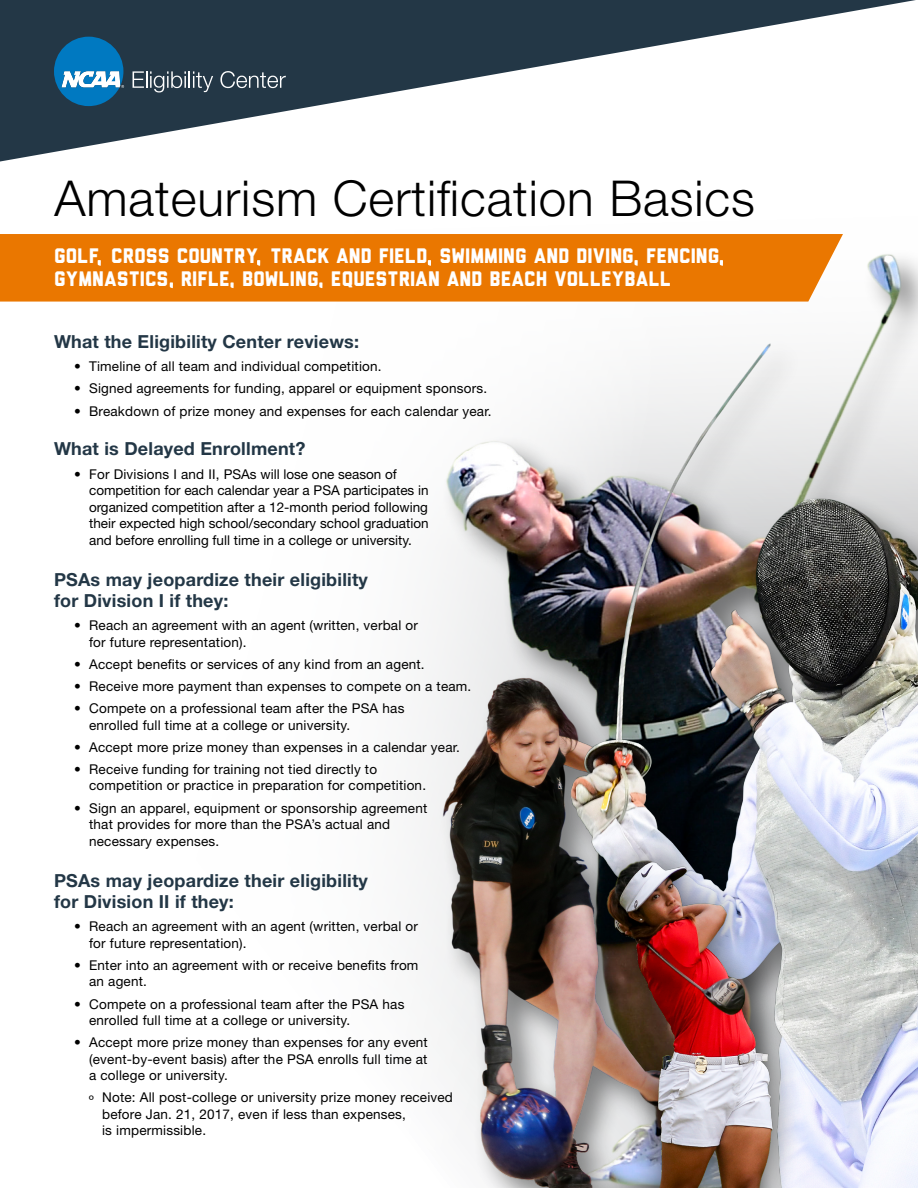
<style>
.page{position:relative;width:918px;height:1188px;background:#fff}
.page>*{position:absolute;margin:0;border:0;box-sizing:border-box;transform-origin:0 0}
.t1{font:300 49.5px "Helvetica Neue LT Std";letter-spacing:.02em;color:#000}
.t2{font:21px/22.5px "Liberator";color:#fff}
.t3{font:700 18px/21px "Helvetica Neue LT Std";letter-spacing:.01em;color:#233746}
.t4{font:13.5px/16.5px "Helvetica Neue LT Std";letter-spacing:.015em;color:#000}
.s1{color:#ea7700}
</style>
<div class="page">
<div style="left:0;top:234px;width:372px;height:68px;background:#ea7700"></div>
<svg style="left:230px;top:282px;width:4px;height:6px"></svg>
<svg style="left:319px;top:282px;width:4px;height:6px"></svg>
<svg style="left:98px;top:260px;width:3px;height:6px"></svg>
<svg style="left:170px;top:282px;width:3px;height:6px"></svg>
<img style="left:372px;top:234px;width:546px;height:437px">
<img style="left:418px;top:671px;width:111px;height:431px">
<img style="left:529px;top:340px;width:389px;height:500px">
<img style="left:462px;top:840px;width:456px;height:348px">
<svg style="left:635px;top:260px;width:3px;height:6px"></svg>
<svg style="left:720px;top:260px;width:3px;height:6px"></svg>
<svg style="left:257px;top:260px;width:3px;height:6px"></svg>
<svg style="left:428px;top:260px;width:3px;height:6px"></svg>
<svg style="left:0;top:0;width:916px;height:162px"></svg>
<svg style="left:133px;top:71px;width:80px;height:21px"></svg>
<svg style="left:220px;top:71px;width:66px;height:17px"></svg>
<svg style="left:54px;top:37px;width:70px;height:69px"></svg>
<h1 class="t1" style="left:54px;top:168px;width:702px">Amateurism Certification Basics</h1>
<h2 class="t2" style="left:54px;top:246px;width:672px">GOLF<span class="s1">,</span> CROSS COUNTRY<span class="s1">,</span> TRACK AND FIELD<span class="s1">,</span> SWIMMING AND DIVING<span class="s1">,</span> FENCING<span class="s1">,<br></span>GYMNASTICS<span class="s1">,</span> RIFLE<span class="s1">,</span> BOWLING<span class="s1">,</span> EQUESTRIAN AND BEACH VOLLEYBALL</h2>
<h3 class="t3" style="left:54px;top:331px;width:307px">What the Eligibility Center reviews:</h3>
<p class="t4" style="left:74px;top:358px;width:309px">• Timeline of all team and individual competition.</p>
<p class="t4" style="left:74px;top:380px;width:414px">• Signed agreements for funding, apparel or equipment sponsors.</p>
<p class="t4" style="left:74px;top:402px;width:419px">• Breakdown of prize money and expenses for each calendar year.</p>
<h3 class="t3" style="left:54px;top:438px;width:253px">What is Delayed Enrollment?</h3>
<p class="t4" style="left:89px;top:465px;width:341px;text-indent:-15px">• For Divisions I and II, PSAs will lose one season of competition for each calendar year a PSA participates in organized competition after a 12-month period following their expected high school/secondary school graduation and before enrolling full time in a college or university.</p>
<h3 class="t3" style="left:54px;top:569px;width:315px">PSAs may jeopardize their eligibility for Division I if they:</h3>
<p class="t4" style="left:89px;top:617px;width:330px;text-indent:-15px">• Reach an agreement with an agent (written, verbal or for future representation).</p>
<p class="t4" style="left:74px;top:656px;width:352px">• Accept benefits or services of any kind from an agent.</p>
<p class="t4" style="left:74px;top:678px;width:399px">• Receive more payment than expenses to compete on a team.</p>
<p class="t4" style="left:89px;top:700px;width:317px;text-indent:-15px">• Compete on a professional team after the PSA has enrolled full time at a college or university.</p>
<p class="t4" style="left:74px;top:739px;width:387px">• Accept more prize money than expenses in a calendar year.</p>
<p class="t4" style="left:89px;top:761px;width:339px;text-indent:-15px">• Receive funding for training not tied directly to competition or practice in preparation for competition.</p>
<p class="t4" style="left:89px;top:799px;width:340px;text-indent:-15px">• Sign an apparel, equipment or sponsorship agreement that provides for more than the PSA’s actual and necessary expenses.</p>
<h3 class="t3" style="left:54px;top:870px;width:315px">PSAs may jeopardize their eligibility for Division II if they:</h3>
<p class="t4" style="left:89px;top:918px;width:330px;text-indent:-15px">• Reach an agreement with an agent (written, verbal or for future representation).</p>
<p class="t4" style="left:89px;top:957px;width:331px;text-indent:-15px">• Enter into an agreement with or receive benefits from an agent.</p>
<p class="t4" style="left:89px;top:995px;width:317px;text-indent:-15px">• Compete on a professional team after the PSA has enrolled full time at a college or university.</p>
<p class="t4" style="left:89px;top:1034px;width:340px;text-align:justify;text-indent:-15px">• Accept more prize money than expenses for any event (event-by-event basis) after the PSA enrolls full time at a college or university.</p>
<p class="t4" style="left:102px;top:1089px;width:352px;text-indent:-13px">º Note: All post-college or university prize money received before Jan. 21, 2017, even if less than expenses,<br>is impermissible.</p>
</div>
